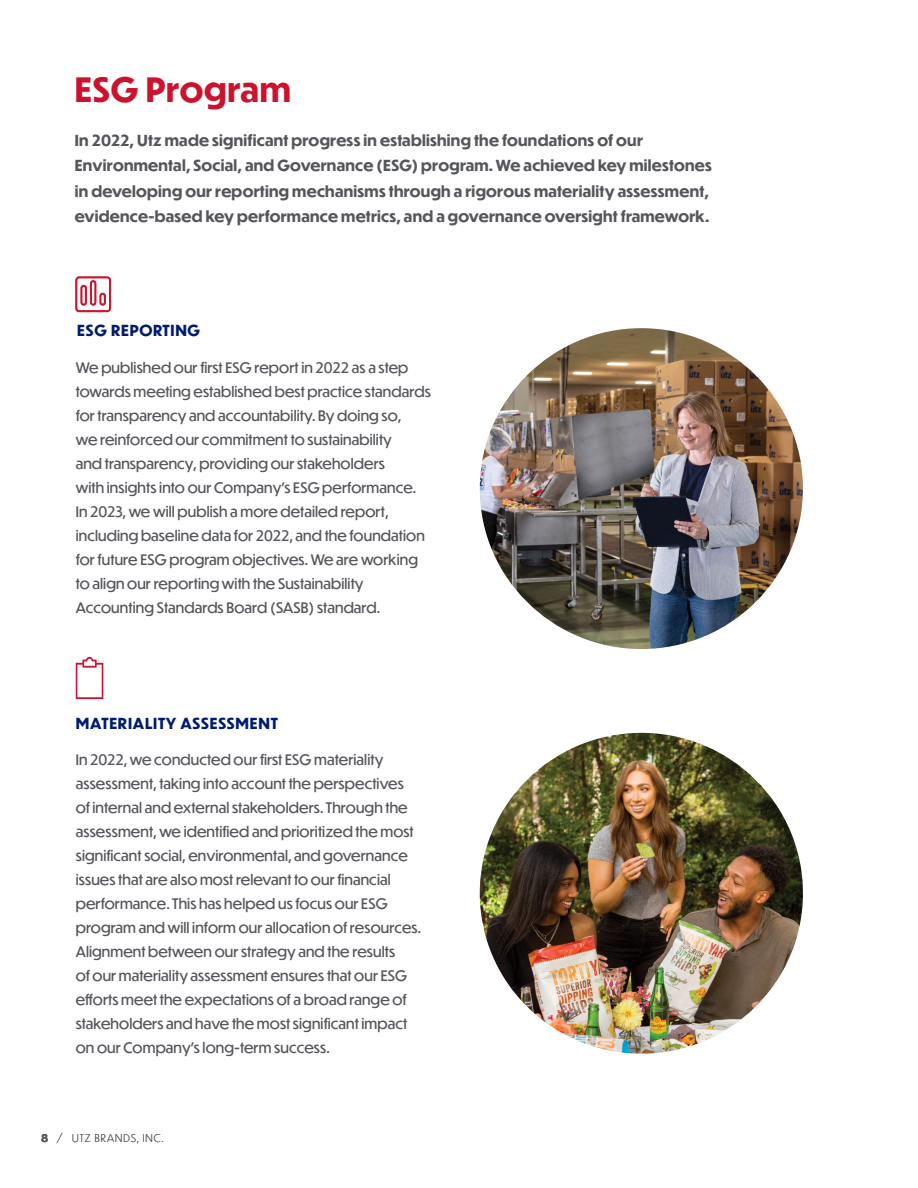
<style>
.page{position:relative;width:918px;height:1188px;background:#fff}
.page>*{position:absolute;margin:0;border:0;box-sizing:border-box;transform-origin:0 0}
.t1{font:700 33px "Dunbar Tall";letter-spacing:.025em;color:#cd122d}
.t2{font:700 15px/25.5px "Dunbar Tall";letter-spacing:.02em;color:#54565b}
.t3{font:700 15px "Dunbar Tall";letter-spacing:.05em;color:#001b72}
.t4{font:14.25px/24px "Dunbar Tall";letter-spacing:.01em;color:#54565b}
.t5{font:300 10.5px "Dunbar Tall";letter-spacing:.1em;color:#54565b}
.s1{font-weight:700}
</style>
<div class="page">
<img style="left:480px;top:328px;width:323px;height:321px">
<svg style="left:76px;top:657px;width:27px;height:42px"></svg>
<svg style="left:75px;top:277px;width:36px;height:35px"></svg>
<img style="left:480px;top:733px;width:323px;height:321px">
<h1 class="t1" style="left:75px;top:65px;width:218px">ESG Program</h1>
<p class="t2" style="left:75px;top:127px;width:639px">In 2022, Utz made significant progress in establishing the foundations of our Environmental, Social, and Governance (ESG) program. We achieved key milestones in developing our reporting mechanisms through a rigorous materiality assessment, evidence-based key performance metrics, and a governance oversight framework.</p>
<p class="t3" style="left:77px;top:320px;width:124px">ESG REPORTING</p>
<p class="t4" style="left:76px;top:355px;width:357px">We published our first ESG report in 2022 as a step towards meeting established best practice standards for transparency and accountability. By doing so,<br>we reinforced our commitment to sustainability<br>and transparency, providing our stakeholders<br>with insights into our Company’s ESG performance.<br>In 2023, we will publish a more detailed report, including baseline data for 2022, and the foundation for future ESG program objectives. We are working to align our reporting with the Sustainability Accounting Standards Board (SASB) standard.</p>
<p class="t3" style="left:76px;top:712px;width:204px">MATERIALITY ASSESSMENT</p>
<p class="t4" style="left:76px;top:747px;width:347px">In 2022, we conducted our first ESG materiality assessment, taking into account the perspectives of internal and external stakeholders. Through the assessment, we identified and prioritized the most significant social, environmental, and governance issues that are also most relevant to our financial performance. This has helped us focus our ESG program and will inform our allocation of resources.<br>Alignment between our strategy and the results<br>of our materiality assessment ensures that our ESG efforts meet the expectations of a broad range of stakeholders and have the most significant impact on our Company’s long-term success.</p>
<p class="t5" style="left:41px;top:1131px;width:124px"><span class="s1">8</span> / UTZ BRANDS, INC.</p>
</div>
